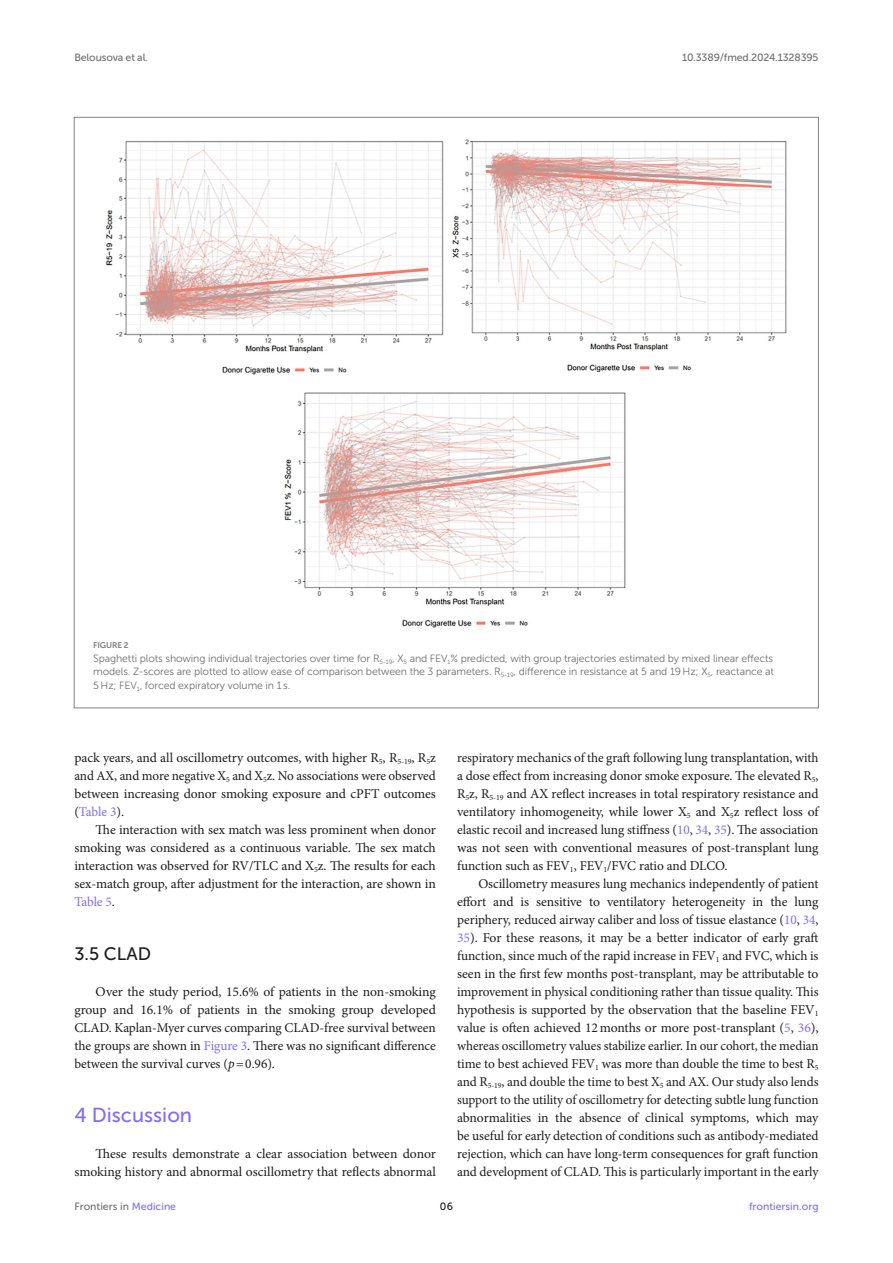
<style>
.page{position:relative;width:893px;height:1263px;background:#fff}
.page>*{position:absolute;margin:0;border:0;box-sizing:border-box;transform-origin:0 0}
.HEAD_1{font:20.25px "Museo Sans 500";color:#856df0}
.HEAD_2{font:18px "Museo Sans 500";color:#1b1c1b}
.TEXT{font:13.5px/18px "Minion Pro";letter-spacing:-.01em;color:#1b1c1b;text-align:justify}
.TEXT_FLUSH{font:13.5px/18px "Minion Pro";letter-spacing:-.005em;color:#1b1c1b;text-align:justify}
.FIG_LEG{font:10.5px/13.5px "Museo Sans 300";letter-spacing:-.01em;color:#706f70;text-align:justify}
.t1{font:10.5px "Museo Sans 500";letter-spacing:-.015em;color:#706f70}
.t2{font:10.5px "Museo Sans 500";color:#856df0}
.t3{font:10.5px "Museo Sans 500";color:#1b1c1b}
.FIG_HD{font:8.25px "Museo Sans 700";letter-spacing:-.01em;color:#7e7f7f}
.s1{color:#856df0}
.s2{font-style:italic}
</style>
<div class="page">
<img style="left:105px;top:139px;width:682px;height:489px">
<p class="t1" style="left:74px;top:51px;width:75px">Belousova et al.</p>
<p class="t1" style="left:682px;top:51px;width:138px">10.3389/fmed.2024.1328395</p>
<p class="FIG_HD" style="left:93px;top:641px;width:37px">FIGURE 2</p>
<p class="FIG_LEG" style="left:93px;top:652px;width:682px">Spaghetti plots showing individual trajectories over time for R<sub>5-19</sub>, X<sub>5</sub> and FEV<sub>1</sub>% predicted, with group trajectories estimated by mixed linear effects models. Z-scores are plotted to allow ease of comparison between the 3 parameters. R<sub>5-19</sub>, difference in resistance at 5 and 19 Hz; X<sub>5</sub>, reactance at 5 Hz; FEV<sub>1</sub>, forced expiratory volume in 1 s.</p>
<p class="TEXT" style="left:74px;top:749px;width:363px">pack years, and all oscillometry outcomes, with higher R<sub>5</sub>, R<sub>5-19</sub>, R<sub>5</sub>z and AX, and more negative X<sub>5</sub> and X<sub>5</sub>z. No associations were observed between increasing donor smoking exposure and cPFT outcomes (<span class="s1">Table 3</span>).</p>
<p class="TEXT" style="left:74px;top:821px;width:363px;text-indent:21px">The interaction with sex match was less prominent when donor smoking was considered as a continuous variable. The sex match interaction was observed for RV/TLC and X<sub>5</sub>z. The results for each sex-match group, after adjustment for the interaction, are shown in <span class="s1">Table 5</span>.</p>
<p class="HEAD_2" style="left:74px;top:944px;width:78px">3.5 CLAD</p>
<p class="TEXT_FLUSH" style="left:74px;top:983px;width:363px;text-indent:21px">Over the study period, 15.6% of patients in the non-smoking group and 16.1% of patients in the smoking group developed CLAD. Kaplan-Myer curves comparing CLAD-free survival between the groups are shown in <span class="s1">Figure 3</span>. There was no significant difference between the survival curves (<span class="s2">p</span>=0.96).</p>
<p class="HEAD_1" style="left:74px;top:1104px;width:119px">4 Discussion</p>
<p class="TEXT_FLUSH" style="left:74px;top:1145px;width:363px;text-align:right">These results demonstrate a clear association between donor smoking history and abnormal oscillometry that reflects abnormal</p>
<p class="TEXT_FLUSH" style="left:457px;top:749px;width:363px">respiratory mechanics of the graft following lung transplantation, with a dose effect from increasing donor smoke exposure. The elevated R<sub>5</sub>, R<sub>5</sub>z, R<sub>5-19</sub> and AX reflect increases in total respiratory resistance and ventilatory inhomogeneity, while lower X<sub>5</sub> and X<sub>5</sub>z reflect loss of elastic recoil and increased lung stiffness (<span class="s1">10</span>, <span class="s1">34</span>, <span class="s1">35</span>). The association was not seen with conventional measures of post-transplant lung function such as FEV<sub>1</sub>, FEV<sub>1</sub>/FVC ratio and DLCO.</p>
<p class="TEXT" style="left:457px;top:875px;width:363px;text-indent:21px">Oscillometry measures lung mechanics independently of patient effort and is sensitive to ventilatory heterogeneity in the lung periphery, reduced airway caliber and loss of tissue elastance (<span class="s1">10</span>, <span class="s1">34</span>, <span class="s1">35</span>). For these reasons, it may be a better indicator of early graft function, since much of the rapid increase in FEV<sub>1</sub> and FVC, which is seen in the first few months post-transplant, may be attributable to improvement in physical conditioning rather than tissue quality. This hypothesis is supported by the observation that the baseline FEV<sub>1 </sub>value is often achieved 12months or more post-transplant (<span class="s1">5</span>, <span class="s1">36</span>), whereas oscillometry values stabilize earlier. In our cohort, the median time to best achieved FEV<sub>1</sub> was more than double the time to best R<sub>5 </sub>and R<sub>5-19</sub>, and double the time to best X<sub>5</sub> and AX. Our study also lends support to the utility of oscillometry for detecting subtle lung function abnormalities in the absence of clinical symptoms, which may be useful for early detection of conditions such as antibody-mediated rejection, which can have long-term consequences for graft function and development of CLAD. This is particularly important in the early</p>
<p class="t1" style="left:74px;top:1200px;width:103px">Frontiers in <span class="s1">Medicine</span></p>
<p class="t3" style="left:440px;top:1200px;width:15px">06</p>
<p class="t2" style="left:749px;top:1200px;width:71px">frontiersin.org</p>
</div>
